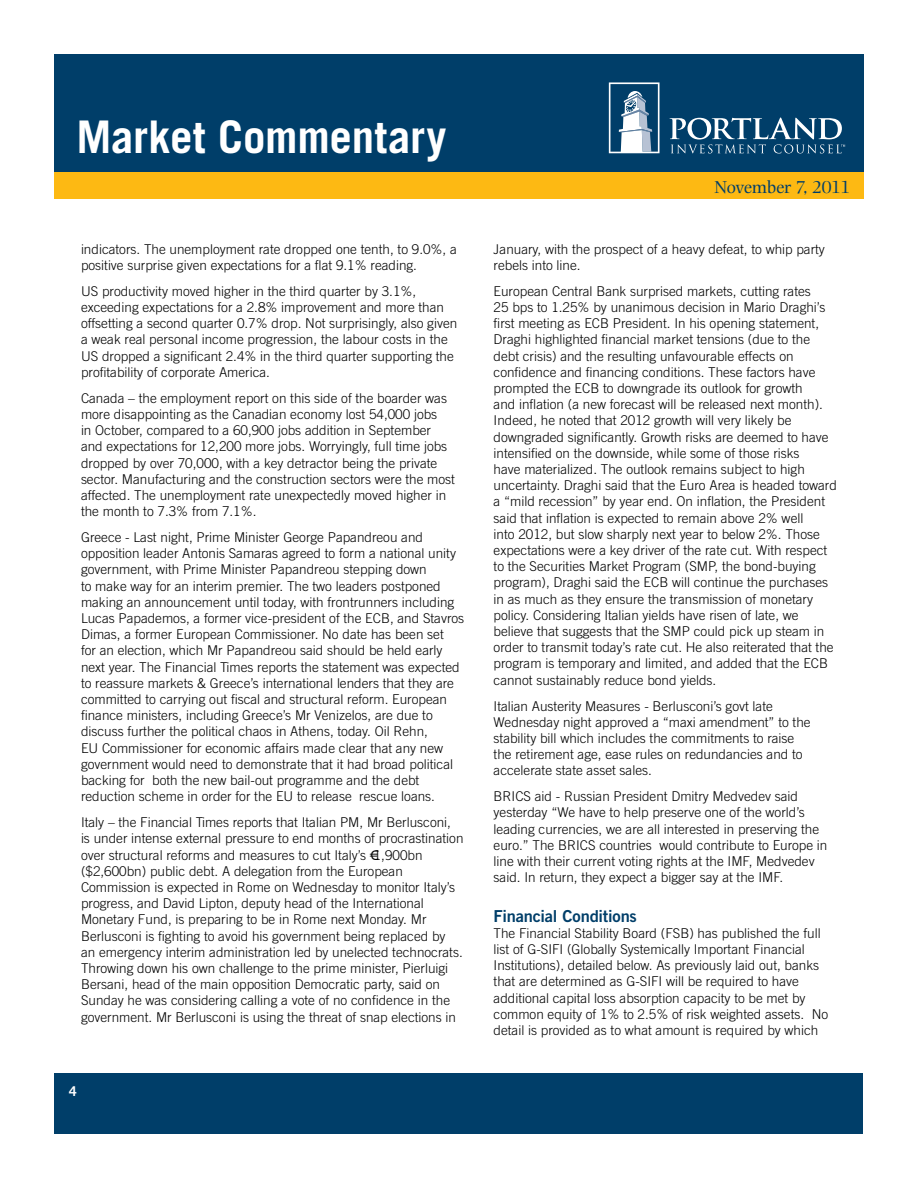
<style>
.page{position:relative;width:918px;height:1188px;background:#fff}
.page>*{position:absolute;margin:0;border:0;box-sizing:border-box;transform-origin:0 0}
.t1{font:700 45px "Trade Gothic";letter-spacing:-.005em;color:#fff}
.t2{font:18px "Photina";letter-spacing:-.025em;color:#003e69}
.t3{font:16.5px "Trade Gothic Bold Two";letter-spacing:-.015em;color:#003e69}
.t4{font:300 13.5px/16.2px "Trade Gothic";color:#000}
.t5{font:700 13.5px "Trade Gothic";color:#fff}
</style>
<div class="page">
<div style="left:55px;top:1073px;width:808px;height:60px;background:#003e69"></div>
<div style="left:54px;top:54px;width:810px;height:142px;background:#003e69"></div>
<svg style="left:609px;top:82px;width:51px;height:71px"></svg>
<svg style="left:670px;top:118px;width:175px;height:35px"></svg>
<div style="left:54px;top:172px;width:810px;height:28px;background:#fdb913"></div>
<h1 class="t1" style="left:76px;top:109px;width:371px">Market Commentary</h1>
<p class="t4" style="left:81px;top:241px;width:377px">indicators. The unemployment rate dropped one tenth, to 9.0%, a positive surprise given expectations for a flat 9.1% reading.</p>
<p class="t4" style="left:81px;top:283px;width:378px">US productivity moved higher in the third quarter by 3.1%, exceeding expectations for a 2.8% improvement and more than offsetting a second quarter 0.7% drop. Not surprisingly, also given a weak real personal income progression, the labour costs in the US dropped a significant 2.4% in the third quarter supporting the profitability of corporate America.</p>
<p class="t4" style="left:81px;top:390px;width:376px">Canada – the employment report on this side of the boarder was more disappointing as the Canadian economy lost 54,000 jobs<br>in October, compared to a 60,900 jobs addition in September and expectations for 12,200 more jobs. Worryingly, full time jobs dropped by over 70,000, with a key detractor being the private sector. Manufacturing and the construction sectors were the most affected. The unemployment rate unexpectedly moved higher in the month to 7.3% from 7.1%.</p>
<p class="t4" style="left:81px;top:529px;width:385px">Greece - Last night, Prime Minister George Papandreou and opposition leader Antonis Samaras agreed to form a national unity government, with Prime Minister Papandreou stepping down<br>to make way for an interim premier. The two leaders postponed making an announcement until today, with frontrunners including Lucas Papademos, a former vice-president of the ECB, and Stavros Dimas, a former European Commissioner. No date has been set<br>for an election, which Mr Papandreou said should be held early next year. The Financial Times reports the statement was expected to reassure markets &amp; Greece’s international lenders that they are committed to carrying out fiscal and structural reform. European finance ministers, including Greece’s Mr Venizelos, are due to discuss further the political chaos in Athens, today. Oil Rehn,<br>EU Commissioner for economic affairs made clear that any new government would need to demonstrate that it had broad political backing for both the new bail-out programme and the debt reduction scheme in order for the EU to release rescue loans.</p>
<p class="t4" style="left:81px;top:814px;width:384px">Italy – the Financial Times reports that Italian PM, Mr Berlusconi,<br>is under intense external pressure to end months of procrastination over structural reforms and measures to cut Italy’s €1,900bn ($2,600bn) public debt. A delegation from the European Commission is expected in Rome on Wednesday to monitor Italy’s progress, and David Lipton, deputy head of the International Monetary Fund, is preparing to be in Rome next Monday. Mr Berlusconi is fighting to avoid his government being replaced by<br>an emergency interim administration led by unelected technocrats.<br>Throwing down his own challenge to the prime minister, Pierluigi Bersani, head of the main opposition Democratic party, said on Sunday he was considering calling a vote of no confidence in the government. Mr Berlusconi is using the threat of snap elections in</p>
<p class="t5" style="left:69px;top:1083px;width:9px">4</p>
<h2 class="t2" style="left:714px;top:177px;width:138px">November 7, 2011</h2>
<p class="t4" style="left:494px;top:241px;width:333px">January, with the prospect of a heavy defeat, to whip party rebels into line.</p>
<p class="t4" style="left:494px;top:283px;width:345px">European Central Bank surprised markets, cutting rates<br>25 bps to 1.25% by unanimous decision in Mario Draghi’s first meeting as ECB President. In his opening statement, Draghi highlighted financial market tensions (due to the debt crisis) and the resulting unfavourable effects on confidence and financing conditions. These factors have prompted the ECB to downgrade its outlook for growth<br>and inflation (a new forecast will be released next month).<br>Indeed, he noted that 2012 growth will very likely be downgraded significantly. Growth risks are deemed to have intensified on the downside, while some of those risks<br>have materialized. The outlook remains subject to high uncertainty. Draghi said that the Euro Area is headed toward a “mild recession” by year end. On inflation, the President said that inflation is expected to remain above 2% well<br>into 2012, but slow sharply next year to below 2%. Those expectations were a key driver of the rate cut. With respect to the Securities Market Program (SMP, the bond-buying program), Draghi said the ECB will continue the purchases in as much as they ensure the transmission of monetary policy. Considering Italian yields have risen of late, we believe that suggests that the SMP could pick up steam in order to transmit today’s rate cut. He also reiterated that the program is temporary and limited, and added that the ECB cannot sustainably reduce bond yields.</p>
<p class="t4" style="left:494px;top:697px;width:319px">Italian Austerity Measures - Berlusconi’s govt late Wednesday night approved a “maxi amendment” to the stability bill which includes the commitments to raise the retirement age, ease rules on redundancies and to accelerate state asset sales.</p>
<p class="t4" style="left:494px;top:788px;width:335px">BRICS aid - Russian President Dmitry Medvedev said yesterday “We have to help preserve one of the world’s leading currencies, we are all interested in preserving the euro.” The BRICS countries would contribute to Europe in line with their current voting rights at the IMF, Medvedev said. In return, they expect a bigger say at the IMF.</p>
<p class="t3" style="left:494px;top:905px;width:145px">Financial Conditions</p>
<p class="t4" style="left:494px;top:925px;width:336px">The Financial Stability Board (FSB) has published the full list of G-SIFI (Globally Systemically Important Financial Institutions), detailed below. As previously laid out, banks that are determined as G-SIFI will be required to have additional capital loss absorption capacity to be met by common equity of 1% to 2.5% of risk weighted assets. No detail is provided as to what amount is required by which</p>
</div>
